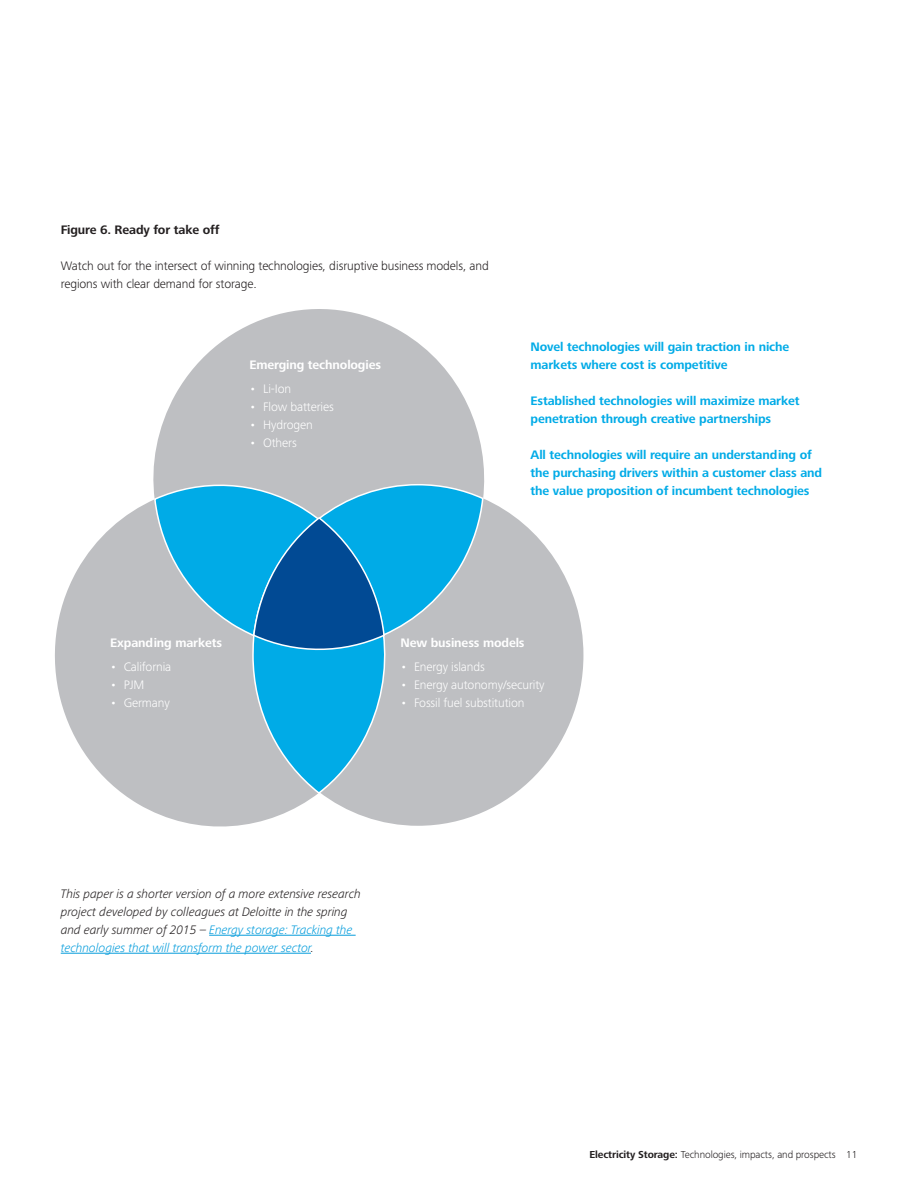
<style>
.page{position:relative;width:918px;height:1188px;background:#fff}
.page>*{position:absolute;margin:0;border:0;box-sizing:border-box;transform-origin:0 0}
.Body_copy{font:700 12.75px/18px "Frutiger Next Pro";letter-spacing:-.01em;color:#00abe7}
.Body_copy-2{font:italic 300 12.75px/18px "Frutiger Next Pro";letter-spacing:-.01em;color:#231f20}
.t1{font:300 12.75px "Frutiger Next Pro";letter-spacing:-.01em;color:#fff}
.BODY_BOLD{font:300 12.75px/18px "Frutiger Next Pro";letter-spacing:-.01em;color:#231f20}
.BODY_BOLD-2{font:700 12.75px "Frutiger Next Pro";letter-spacing:-.01em;color:#fff}
.BODY_BOLD-3{font:700 12.75px "Frutiger Next Pro";letter-spacing:-.01em;color:#231f20}
.t2{font:300 10.5px "Frutiger Next Pro";letter-spacing:-.01em;color:#231f20}
.s1{color:#069ddc}
.s2{font-weight:700}
</style>
<div class="page">
<svg style="left:153px;top:309px;width:332px;height:173px;fill:#bebfc2"></svg>
<svg style="left:55px;top:500px;width:261px;height:327px;fill:#bebfc2"></svg>
<svg style="left:323px;top:499px;width:260px;height:327px;fill:#bebfc2"></svg>
<svg style="left:153px;top:479px;width:331px;height:316px;background:#61accc"></svg>
<hr style="left:209px;top:935px;width:147px;height:1px;background:#069ddc">
<hr style="left:61px;top:953px;width:250px;height:1px;background:#069ddc">
<p class="BODY_BOLD-3" style="left:61px;top:223px;width:160px">Figure 6. Ready for take off</p>
<p class="BODY_BOLD" style="left:61px;top:257px;width:430px">Watch out for the intersect of winning technologies, disruptive business models, and regions with clear demand for storage.</p>
<p class="BODY_BOLD-2" style="left:250px;top:358px;width:133px">Emerging technologies</p>
<p class="t1" style="left:250px;top:382px;width:43px">• Li-Ion</p>
<p class="t1" style="left:250px;top:400px;width:86px">• Flow batteries</p>
<p class="t1" style="left:250px;top:418px;width:65px">• Hydrogen</p>
<p class="t1" style="left:250px;top:436px;width:49px">• Others</p>
<p class="Body_copy" style="left:531px;top:338px;width:260px">Novel technologies will gain traction in niche markets where cost is competitive</p>
<p class="Body_copy" style="left:531px;top:392px;width:271px">Established technologies will maximize market penetration through creative partnerships</p>
<p class="Body_copy" style="left:531px;top:446px;width:293px">All technologies will require an understanding of the purchasing drivers within a customer class and the value proposition of incumbent technologies</p>
<p class="BODY_BOLD-2" style="left:110px;top:636px;width:114px">Expanding markets</p>
<p class="t1" style="left:110px;top:660px;width:63px">• California</p>
<p class="t1" style="left:110px;top:678px;width:36px">• PJM</p>
<p class="t1" style="left:110px;top:696px;width:61px">• Germany</p>
<p class="BODY_BOLD-2" style="left:400px;top:636px;width:126px">New business models</p>
<p class="t1" style="left:400px;top:660px;width:86px">• Energy islands</p>
<p class="t1" style="left:400px;top:678px;width:146px">• Energy autonomy/security</p>
<p class="t1" style="left:400px;top:696px;width:126px">• Fossil fuel substitution</p>
<p class="Body_copy-2" style="left:61px;top:885px;width:302px">This paper is a shorter version of a more extensive research project developed by colleagues at Deloitte in the spring and early summer of 2015 – <span class="s1">Energy storage: Tracking the technologies that will transform the power sector</span>.</p>
<p class="t2" style="left:589px;top:1148px;width:269px"><span class="s2">Electricity Storage:</span> Technologies, impacts, and prospects 11</p>
</div>
